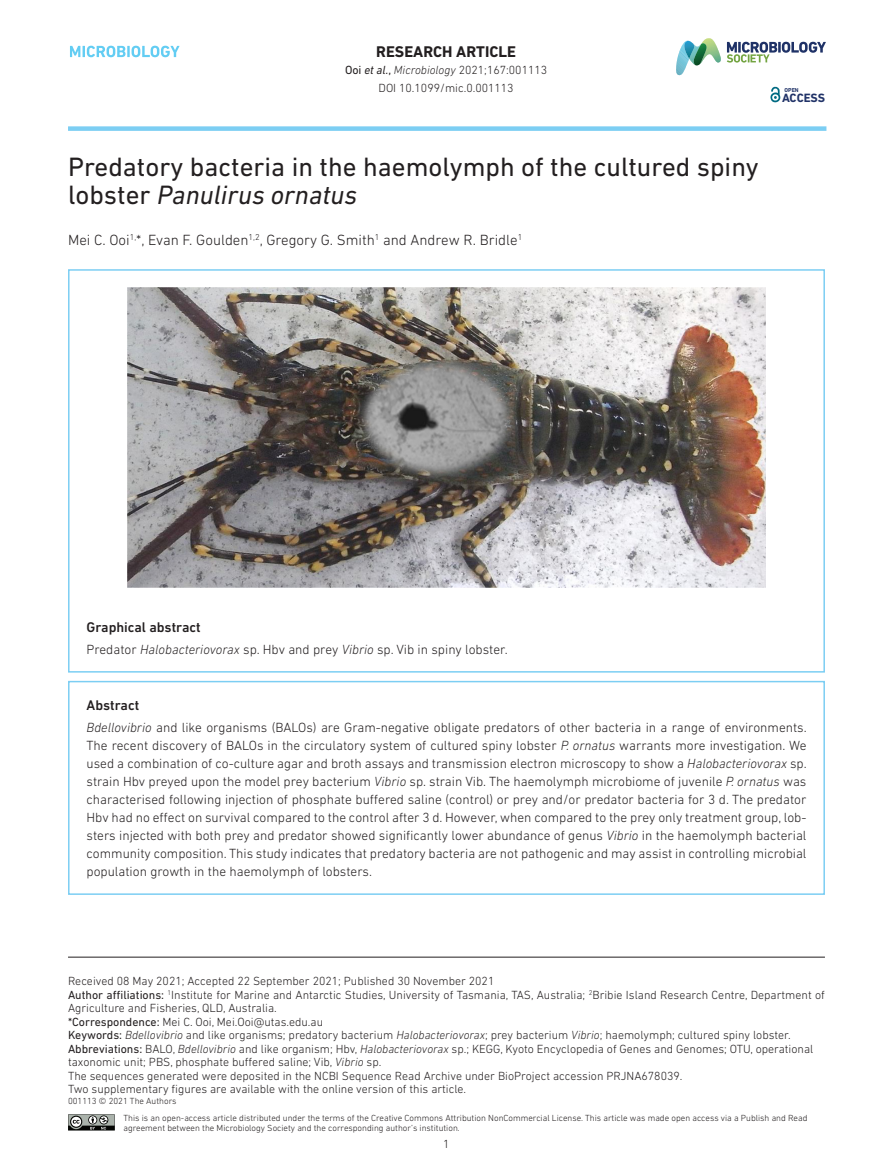
<style>
.page{position:relative;width:893px;height:1174px;background:#fff}
.page>*{position:absolute;margin:0;border:0;box-sizing:border-box;transform-origin:0 0}
.t1{font:27px/28.5px "DIN Next LT Pro";color:#231f20}
.t2{font:700 15.75px "DIN Next LT Pro";color:#231f20}
.t3{font:300 15px "DIN Next LT Pro";color:#231f20}
.t4{font:500 14.25px "DIN Next LT Pro";color:#231f20}
.t5{font:300 13.5px/18px "DIN Next LT Pro";color:#231f20;text-align:justify}
.t6{font:700 12.3px "DIN Next LT Pro";color:#213368}
.t7{font:300 12px/13.5px "DIN Next LT Pro";color:#231f20;text-align:center}
.t8{font:300 9px/16.5px "DIN Next LT Pro";color:#231f20}
.t9{font:700 5.85px "DIN Next LT Pro";color:#213368}
.s1{font-weight:400}
.s2{font-weight:400;font-style:italic}
.s3{font-style:italic}
</style>
<div class="page">
<svg style="left:676px;top:38px;width:45px;height:37px"></svg>
<img style="left:684px;top:41px;width:11px;height:18px">
<img style="left:693px;top:43px;width:14px;height:22px">
<svg style="left:727px;top:42px;width:99px;height:21px"></svg>
<div style="left:68px;top:126px;width:758px;height:5px;background:#7ccef3"></div>
<svg style="left:70px;top:46px;width:110px;height:11px"></svg>
<hr style="left:68px;top:956px;width:757px;height:1px;background:#231f20">
<svg style="left:68px;top:1114px;width:47px;height:16px"></svg>
<img style="left:128px;top:288px;width:637px;height:300px">
<div style="left:68px;top:269px;width:757px;height:403px;border:2px solid #7ccef3"></div>
<div style="left:68px;top:681px;width:757px;height:214px;border:2px solid #7ccef3"></div>
<svg style="left:770px;top:87px;width:11px;height:16px"></svg>
<p class="t2" style="left:376px;top:42px;width:141px">RESEARCH ARTICLE</p>
<p class="t7" style="left:345px;top:61px;width:204px;line-height:17.7px"><span class="s1">Ooi</span> <span class="s2">et al.</span><span class="s1">,</span> <span class="s3">Microbiology</span> 2021;167:001113<br>DOI 10.1099/mic.0.001113</p>
<h1 class="t1" style="left:68px;top:152px;width:692px">Predatory bacteria in the haemolymph of the cultured spiny lobster <span class="s3">Panulirus ornatus</span></h1>
<p class="t3" style="left:68px;top:231px;width:456px">Mei C. Ooi<sup>1,</sup>*, Evan F. Goulden<sup>1,2</sup>, Gregory G. Smith<sup>1</sup> and Andrew R. Bridle<sup>1</sup></p>
<p class="t9" style="left:784px;top:87px;width:16px">OPEN</p>
<p class="t6" style="left:782px;top:90px;width:45px">ACCESS</p>
<p class="t4" style="left:87px;top:618px;width:116px">Graphical abstract</p>
<p class="t5" style="left:87px;top:640px;width:423px">Predator <span class="s3">Halobacteriovorax</span> sp. Hbv and prey <span class="s3">Vibrio</span> sp. Vib in spiny lobster.</p>
<p class="t4" style="left:87px;top:697px;width:54px">Abstract</p>
<p class="t5" style="left:87px;top:718px;width:722px"><span class="s3">Bdellovibrio</span> and like organisms (BALOs) are Gram-negative obligate predators of other bacteria in a range of environments.<br>The recent discovery of BALOs in the circulatory system of cultured spiny lobster <span class="s3">P. ornatus</span> warrants more investigation. We used a combination of co-culture agar and broth assays and transmission electron microscopy to show a <span class="s3">Halobacteriovorax</span> sp. strain Hbv preyed upon the model prey bacterium <span class="s3">Vibrio</span> sp. strain Vib. The haemolymph microbiome of juvenile <span class="s3">P. ornatus</span> was characterised following injection of phosphate buffered saline (control) or prey and/or predator bacteria for 3 d. The predator Hbv had no effect on survival compared to the control after 3 d. However, when compared to the prey only treatment group, lob&shy;sters injected with both prey and predator showed significantly lower abundance of genus <span class="s3">Vibrio</span> in the haemolymph bacterial community composition. This study indicates that predatory bacteria are not pathogenic and may assist in controlling microbial population growth in the haemolymph of lobsters.</p>
<p class="t7" style="left:68px;top:974px;width:758px;text-align:left">Received 08 May 2021; Accepted 22 September 2021; Published 30 November 2021<br><span class="s1">Author affiliations:</span> <sup>1</sup>Institute for Marine and Antarctic Studies, University of Tasmania, TAS, Australia; <sup>2</sup>Bribie Island Research Centre, Department of Agriculture and Fisheries, QLD, Australia.<br><span class="s1">*Correspondence:</span> Mei C. Ooi, Mei.Ooi@utas.edu.au<br><span class="s1">Keywords:</span> <span class="s3">Bdellovibrio</span> and like organisms; predatory bacterium <span class="s3">Halobacteriovorax</span>; prey bacterium <span class="s3">Vibrio</span>; haemolymph; cultured spiny lobster.<br><span class="s1">Abbreviations:</span> BALO, <span class="s3">Bdellovibrio</span> and like organism; Hbv, <span class="s3">Halobacteriovorax</span> sp.; KEGG, Kyoto Encyclopedia of Genes and Genomes; OTU, operational taxonomic unit; PBS, phosphate buffered saline; Vib, <span class="s3">Vibrio</span> sp.<br>The sequences generated were deposited in the NCBI Sequence Read Archive under BioProject accession PRJNA678039.<br>Two supplementary figures are available with the online version of this article.</p>
<p class="t8" style="left:124px;top:1093px;width:685px;text-indent:-56px">001113 © 2021 The Authors<br>This is an open-access article distributed under the terms of the Creative Commons Attribution NonCommercial License. This article was made open access via a Publish and Read</p>
<p class="t8" style="left:124px;top:1119px;width:338px">agreement between the Microbiology Society and the corresponding author’s institution.</p>
<p class="t7" style="left:443px;top:1137px;width:8px">1</p>
</div>
